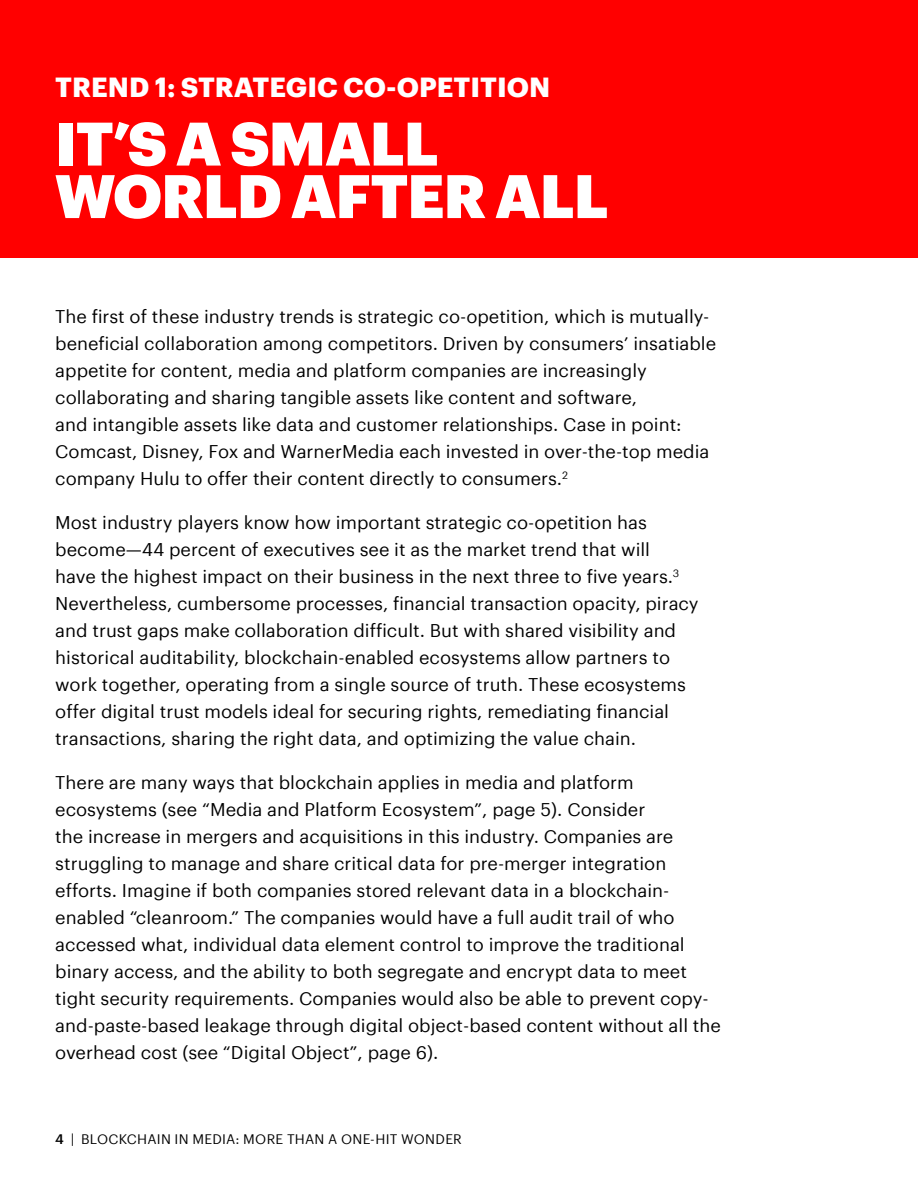
<style>
.page{position:relative;width:918px;height:1188px;background:#fff}
.page>*{position:absolute;margin:0;border:0;box-sizing:border-box;transform-origin:0 0}
.t1{font:900 60px/52.5px "Graphik";letter-spacing:-.015em;color:#fff}
.t2{font:700 27px "Graphik";color:#fff}
.t3{font:18px/27px "Graphik";color:#000}
.t4{font:13.5px "Graphik";letter-spacing:.02em;color:#000}
.s1{font-weight:500}
</style>
<div class="page">
<div style="left:0;top:0;width:918px;height:257px;background:#f00"></div>
<h2 class="t2" style="left:55px;top:66px;width:497px">TREND 1: STRATEGIC CO-OPETITION</h2>
<h1 class="t1" style="left:55px;top:112px;width:555px">IT’S A SMALL<br>WORLD AFTER ALL</h1>
<p class="t3" style="left:55px;top:302px;width:662px">The first of these industry trends is strategic co-opetition, which is mutually&shy;beneficial collaboration among competitors. Driven by consumers’ insatiable appetite for content, media and platform companies are increasingly collaborating and sharing tangible assets like content and software,<br>and intangible assets like data and customer relationships. Case in point:<br>Comcast, Disney, Fox and WarnerMedia each invested in over-the-top media company Hulu to offer their content directly to consumers.<sup>2</sup></p>
<p class="t3" style="left:55px;top:508px;width:645px">Most industry players know how important strategic co-opetition has become—44 percent of executives see it as the market trend that will<br>have the highest impact on their business in the next three to five years.<sup>3<br></sup>Nevertheless, cumbersome processes, financial transaction opacity, piracy and trust gaps make collaboration difficult. But with shared visibility and historical auditability, blockchain-enabled ecosystems allow partners to work together, operating from a single source of truth. These ecosystems offer digital trust models ideal for securing rights, remediating financial transactions, sharing the right data, and optimizing the value chain.</p>
<p class="t3" style="left:55px;top:768px;width:667px">There are many ways that blockchain applies in media and platform ecosystems (see “Media and Platform Ecosystem”, page 5). Consider<br>the increase in mergers and acquisitions in this industry. Companies are struggling to manage and share critical data for pre-merger integration efforts. Imagine if both companies stored relevant data in a blockchain&shy;enabled “cleanroom.” The companies would have a full audit trail of who accessed what, individual data element control to improve the traditional binary access, and the ability to both segregate and encrypt data to meet tight security requirements. Companies would also be able to prevent copy&shy;and-paste-based leakage through digital object-based content without all the overhead cost (see “Digital Object”, page 6).</p>
<p class="t4" style="left:55px;top:1129px;width:408px"><span class="s1">4</span> | BLOCKCHAIN IN MEDIA: MORE THAN A ONE-HIT WONDER</p>
</div>
